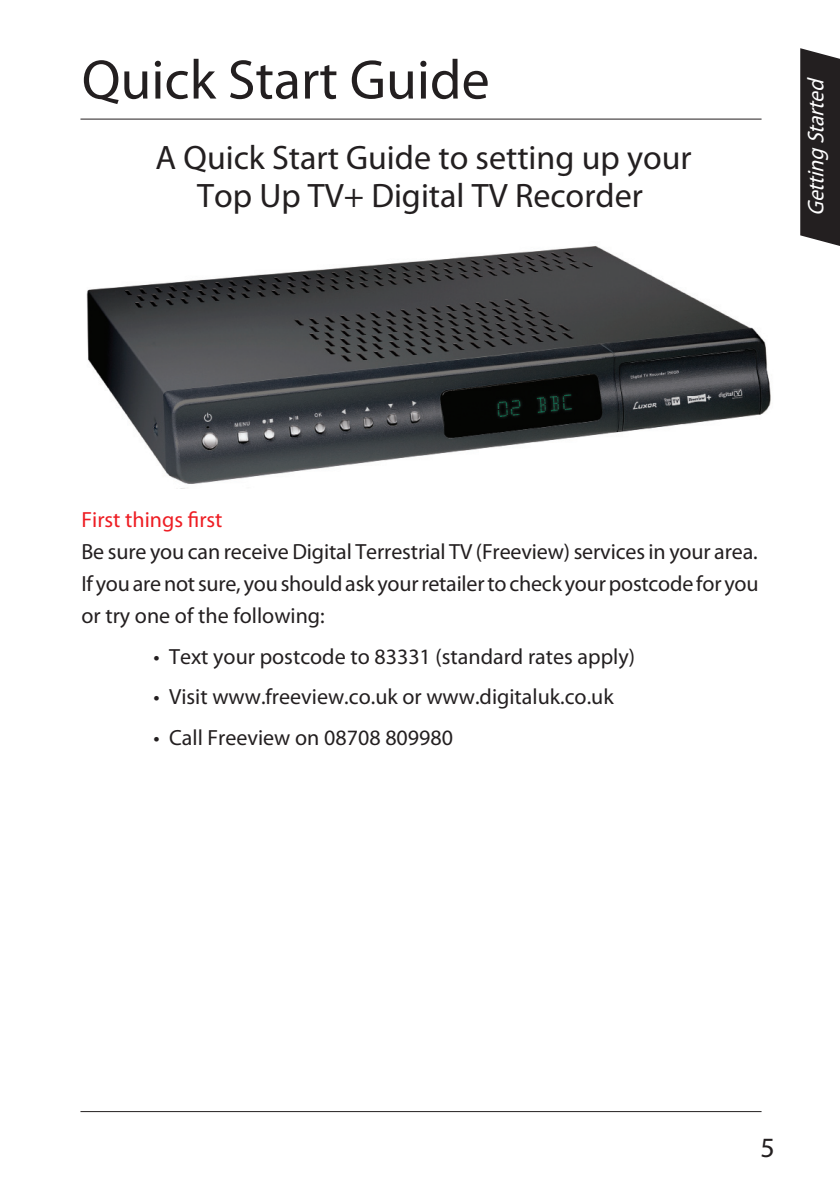
<style>
.page{position:relative;width:840px;height:1191px;background:#fff}
.page>*{position:absolute;margin:0;border:0;box-sizing:border-box;transform-origin:0 0}
.t1{font:56px "Myriad Pro";color:#231f20}
.t2{font:34px "Myriad Pro";color:#231f20}
.t3{font:28px "Myriad Pro";color:#231f20}
.t4{font:italic 22.8px "Myriad Pro";color:#fff;scale:.93 1}
.t5{font:22px/32px "Myriad Pro";color:#231f20;text-align:justify}
.t6{font:22px "Myriad Pro";color:#ee1d23}
</style>
<div class="page">
<hr style="left:80px;top:1111px;width:681px;height:1px;background:#231f20">
<hr style="left:80px;top:119px;width:681px;height:1px;background:#231f20">
<svg style="left:800px;top:48px;width:39px;height:198px;background:#302c2d"></svg>
<img style="left:86px;top:246px;width:685px;height:238px">
<p class="t1" style="left:82px;top:45px;width:409px">Quick Start Guide</p>
<p class="t2" style="left:155px;top:137px;width:537px">A Quick Start Guide to setting up your</p>
<p class="t2" style="left:197px;top:175px;width:447px">Top Up TV+ Digital TV Recorder</p>
<p class="t4" style="left:801px;top:216px;width:156px;rotate:-90deg">GettingStarted</p>
<p class="t6" style="left:81px;top:506px;width:142px">First things first</p>
<p class="t5" style="left:81px;top:535px;width:678px">Be sure you can receive Digital Terrestrial TV (Freeview) services in your area.<br>If you are not sure, you should ask your retailer to check your postcode for you or try one of the following:</p>
<p class="t5" style="left:153px;top:640px;width:483px">• Text your postcode to 83331 (standard rates apply)</p>
<p class="t5" style="left:153px;top:680px;width:461px">• Visit www.freeview.co.uk or www.digitaluk.co.uk</p>
<p class="t5" style="left:153px;top:721px;width:301px">• Call Freeview on 08708 809980</p>
<p class="t3" style="left:760px;top:1130px;width:16px">5</p>
</div>
